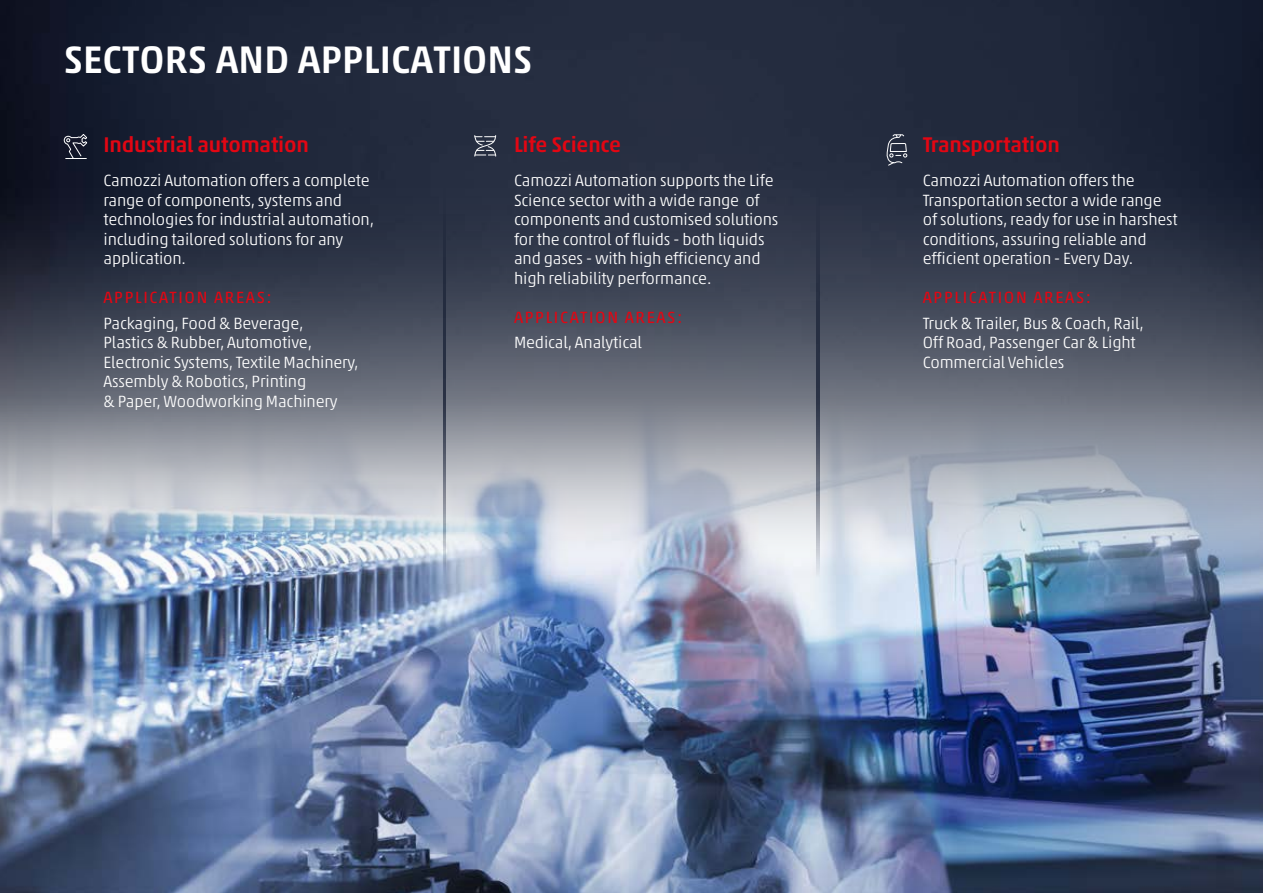
<style>
.page{position:relative;width:1263px;height:893px;background:#fff}
.page>*{position:absolute;margin:0;border:0;box-sizing:border-box;transform-origin:0 0}
.t1{font:500 39px "Akko W1 G";color:#fff}
.t2{font:500 21.6px "Akko W1 G";letter-spacing:-.01em;color:#e30613}
.t3{font:300 16.5px/19.5px "Akko W1 G";letter-spacing:-.01em;color:#fff}
.t4{font:16.5px "Akko W1 G";letter-spacing:.1em;color:#e30613}
</style>
<div class="page">
<img style="left:0;top:0;width:1263px;height:387px">
<svg style="left:0;top:129px;width:442px;height:258px;background:#303647"></svg>
<svg style="left:446px;top:129px;width:370px;height:258px;background:#3b4253"></svg>
<svg style="left:821px;top:129px;width:442px;height:258px;background:#363d4e"></svg>
<img style="left:0;top:387px;width:1263px;height:506px">
<svg style="left:63px;top:133px;width:25px;height:27px"></svg>
<svg style="left:473px;top:135px;width:24px;height:22px"></svg>
<svg style="left:886px;top:134px;width:21px;height:32px"></svg>
<h1 class="t1" style="left:64px;top:31px;width:470px">SECTORS AND APPLICATIONS</h1>
<h2 class="t2" style="left:103px;top:128px;width:207px">Industrial automation</h2>
<p class="t3" style="left:103px;top:170px;width:272px">Camozzi Automation offers a complete range of components, systems and technologies for industrial automation, including tailored solutions for any application.</p>
<p class="t4" style="left:103px;top:286px;width:170px">APPLICATION AREAS:</p>
<p class="t3" style="left:103px;top:312px;width:257px">Packaging, Food &amp; Beverage,<br>Plastics &amp; Rubber, Automotive,<br>Electronic Systems, Textile Machinery,<br>Assembly &amp; Robotics, Printing<br>&amp; Paper, Woodworking Machinery</p>
<h2 class="t2" style="left:514px;top:128px;width:109px">Life Science</h2>
<p class="t3" style="left:514px;top:170px;width:266px">Camozzi Automation supports the Life Science sector with a wide range of components and customised solutions for the control of fluids - both liquids and gases - with high efficiency and high reliability performance.</p>
<p class="t4" style="left:514px;top:305px;width:170px">APPLICATION AREAS:</p>
<p class="t3" style="left:514px;top:332px;width:130px">Medical, Analytical</p>
<h2 class="t2" style="left:923px;top:128px;width:139px">Transportation</h2>
<p class="t3" style="left:923px;top:170px;width:256px">Camozzi Automation offers the Transportation sector a wide range of solutions, ready for use in harshest conditions, assuring reliable and efficient operation - Every Day.</p>
<p class="t4" style="left:923px;top:286px;width:170px">APPLICATION AREAS:</p>
<p class="t3" style="left:923px;top:312px;width:223px">Truck &amp; Trailer, Bus &amp; Coach, Rail,<br>Off Road, Passenger Car &amp; Light<br>Commercial Vehicles</p>
</div>
